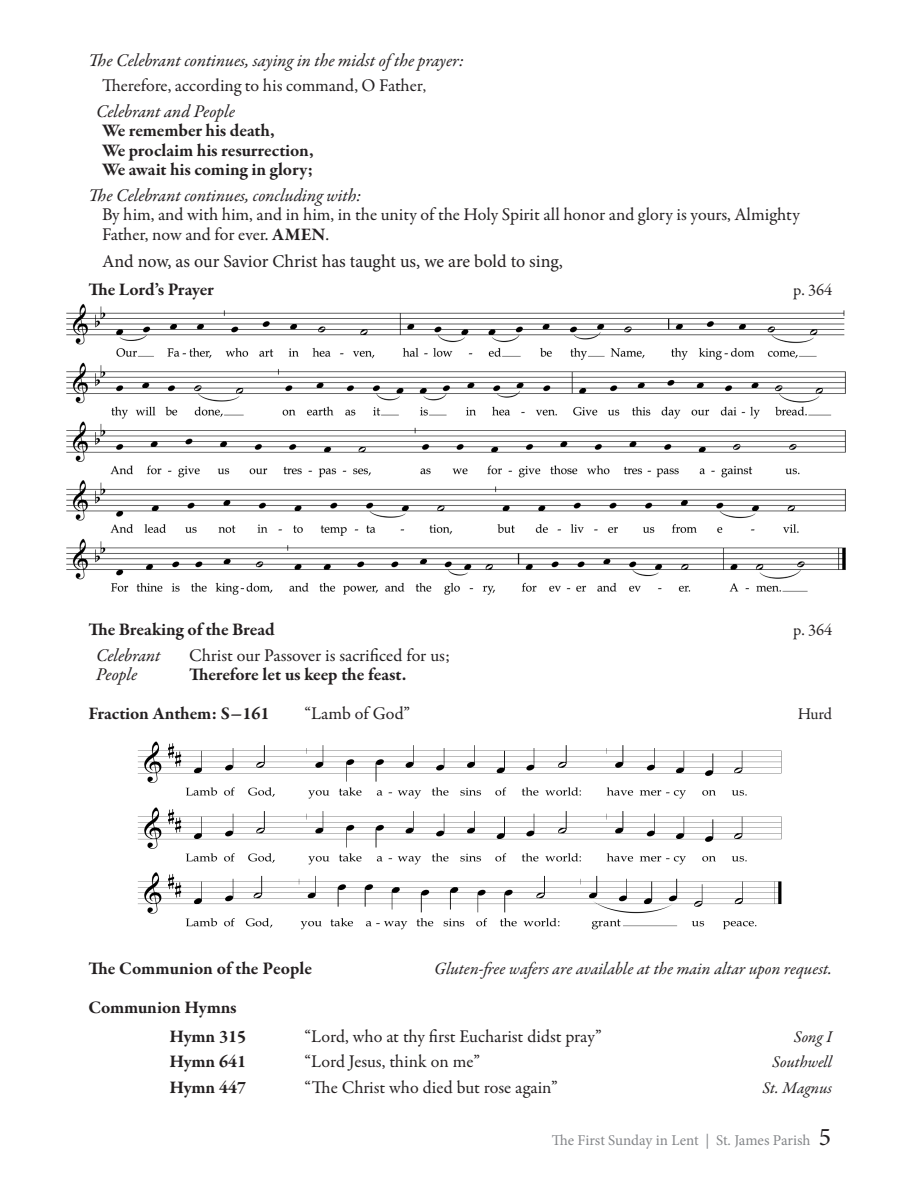
<style>
.page{position:relative;width:918px;height:1188px;background:#fff}
.page>*{position:absolute;margin:0;border:0;box-sizing:border-box;transform-origin:0 0}
.t1{font:18px/19.5px "Garamond Premr Pro";color:#231f20}
.t2{font:700 18px "Garamond Premr Pro";letter-spacing:-.005em;color:#231f20}
.t3{font:italic 18px "Garamond Premr Pro";letter-spacing:-.005em;color:#231f20}
.t4{font:18px "Minion Pro";letter-spacing:.005em;color:#231f20}
.t5{font:italic 17.25px "Garamond Premr Pro";letter-spacing:-.005em;color:#231f20}
.t6{font:italic 16.5px "Garamond Premr Pro";color:#231f20}
.t7{font:16.5px "Garamond Premr Pro";color:#231f20}
.t8{font:15px "Minion Pro";letter-spacing:-.015em;color:#848689}
.s1{font-size:16.5px}
.s2{font-weight:700}
.s3{font-size:25.5px;color:#231f20}
</style>
<div class="page">
<img style="left:66px;top:303px;width:780px;height:292px">
<img style="left:137px;top:741px;width:645px;height:189px">
<p class="t3" style="left:88px;top:49px;width:377px">The Celebrant continues, saying in the midst of the prayer:</p>
<p class="t1" style="left:102px;top:76px;width:326px">Therefore, according to his command, O Father<span class="s1">,</span></p>
<p class="t3" style="left:96px;top:100px;width:141px">Celebrant and People</p>
<p class="t2" style="left:102px;top:119px;width:174px">We remember his death,</p>
<p class="t2" style="left:102px;top:139px;width:213px">We proclaim his resurrection,</p>
<p class="t2" style="left:102px;top:158px;width:213px">We await his coming in glory;</p>
<p class="t3" style="left:88px;top:184px;width:274px">The Celebrant continues, concluding with:</p>
<p class="t1" style="left:102px;top:205px;width:699px">By him, and with him, and in him, in the unity of the Holy Spirit all honor and glory is yours, Almighty<br>Father, now and for ever. <span class="s2">AMEN</span>.</p>
<p class="t4" style="left:102px;top:249px;width:463px">And now, as our Savior Christ has taught us, we are bold to sing,</p>
<p class="t2" style="left:88px;top:278px;width:127px">The Lord’s Prayer</p>
<p class="t7" style="left:793px;top:280px;width:40px">p. 364</p>
<p class="t2" style="left:88px;top:619px;width:188px">The Breaking of the Bread</p>
<p class="t7" style="left:793px;top:620px;width:40px">p. 364</p>
<p class="t3" style="left:96px;top:644px;width:66px">Celebrant</p>
<p class="t1" style="left:189px;top:646px;width:262px">Christ our Passover is sacrificed for us;</p>
<p class="t3" style="left:96px;top:663px;width:43px">People</p>
<p class="t2" style="left:189px;top:664px;width:219px">Therefore let us keep the feast.</p>
<p class="t2" style="left:88px;top:703px;width:182px">Fraction Anthem: S-161</p>
<p class="t1" style="left:304px;top:704px;width:107px">“Lamb of God”</p>
<p class="t7" style="left:798px;top:704px;width:36px">Hurd</p>
<p class="t2" style="left:88px;top:958px;width:225px">The Communion of the People</p>
<p class="t5" style="left:434px;top:958px;width:399px">Gluten-free wafers are available at the main altar upon request.</p>
<p class="t2" style="left:88px;top:997px;width:150px">Communion Hymns</p>
<p class="t2" style="left:170px;top:1025px;width:78px">Hymn 315</p>
<p class="t1" style="left:304px;top:1027px;width:299px">“Lord, who at thy first Eucharist didst pray”</p>
<p class="t6" style="left:794px;top:1026px;width:40px">Song I</p>
<p class="t2" style="left:169px;top:1051px;width:78px">Hymn 641</p>
<p class="t1" style="left:304px;top:1052px;width:177px">“Lord Jesus, think on me”</p>
<p class="t6" style="left:772px;top:1052px;width:61px">Southwell</p>
<p class="t2" style="left:169px;top:1076px;width:78px">Hymn 447</p>
<p class="t1" style="left:304px;top:1078px;width:255px">“The Christ who died but rose again”</p>
<p class="t6" style="left:763px;top:1077px;width:71px">St. Magnus</p>
<p class="t8" style="left:552px;top:1130px;width:281px">The First Sunday in Lent | St. James Parish <span class="s3">5</span></p>
</div>
